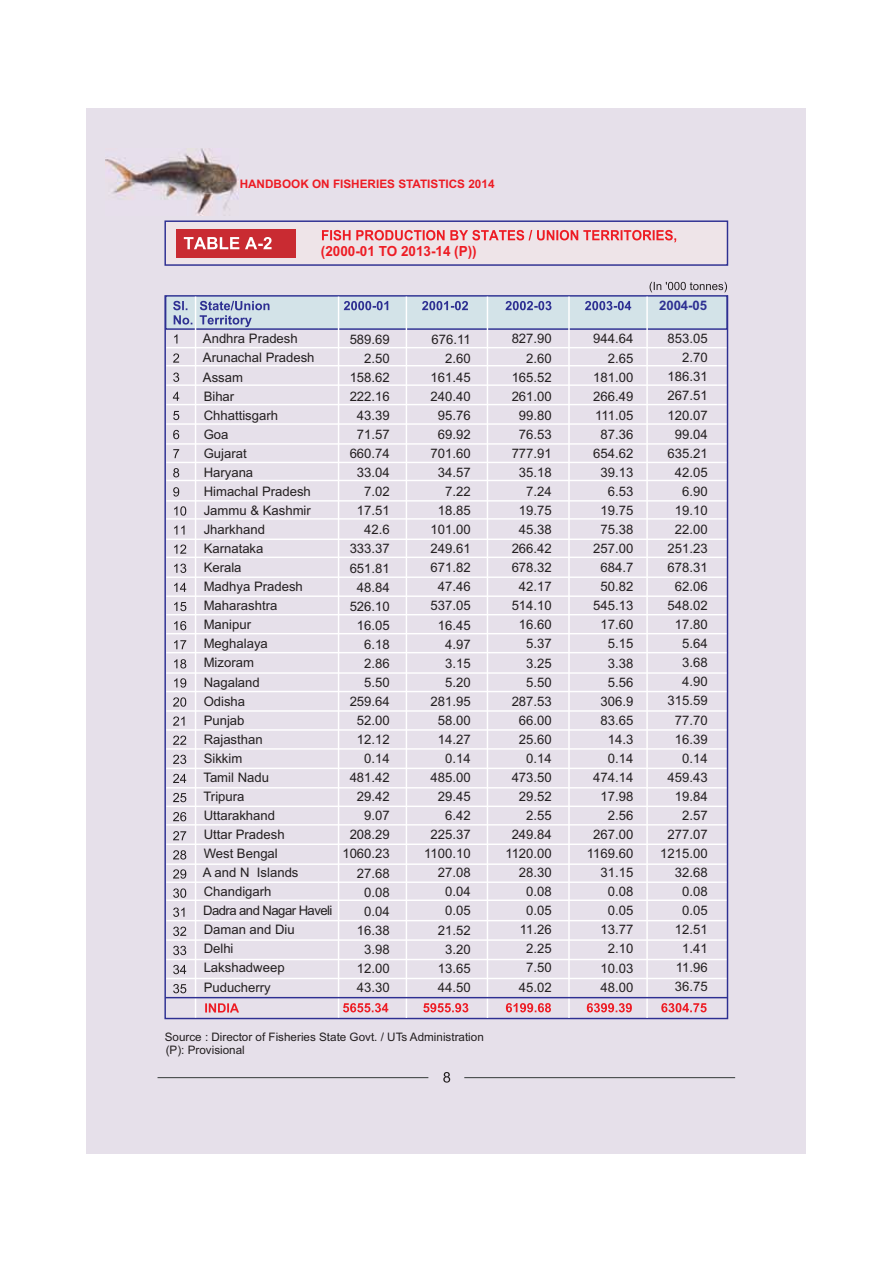
<style>
.page{position:relative;width:893px;height:1263px;background:#fff}
.page>*{position:absolute;margin:0;border:0;box-sizing:border-box;transform-origin:0 0}
.t1{font:700 13.95px "Arial";color:#ed1c24}
.t2{font:13.2px/19px "Arial";color:#231f20;text-align:right}
.t3{font:700 13.2px "Arial";color:#2e3092}
.t4{font:11.7px "Arial";color:#231f20}
.t5{font:700 11.7px "Arial";color:#ed1c24}
</style>
<div class="page">
<div style="left:87px;top:109px;width:719px;height:1045px;background:#e6e0ea"></div>
<hr style="left:464px;top:1077px;width:271px;height:1px;background:#343938">
<hr style="left:158px;top:1077px;width:270px;height:1px;background:#343938">
<div style="left:166px;top:296px;width:561px;height:33px;background:#d3e3e8"></div>
<div style="left:165px;top:295px;width:563px;height:35px;border:1px solid #2e3092"></div>
<div style="left:165px;top:221px;width:562px;height:44px;background:#eee4e8"></div>
<div style="left:164px;top:220px;width:564px;height:46px;border:1px solid #2e3092"></div>
<svg style="left:322px;top:230px;width:354px;height:13px"></svg>
<div style="left:176px;top:229px;width:119px;height:28px;background:#c92b32"></div>
<svg style="left:184px;top:237px;width:88px;height:12px"></svg>
<svg style="left:649px;top:282px;width:78px;height:10px"></svg>
<svg style="left:344px;top:301px;width:44px;height:9px"></svg>
<svg style="left:422px;top:301px;width:46px;height:9px"></svg>
<svg style="left:505px;top:301px;width:46px;height:9px"></svg>
<svg style="left:585px;top:301px;width:46px;height:9px"></svg>
<svg style="left:173px;top:301px;width:19px;height:24px"></svg>
<svg style="left:200px;top:301px;width:69px;height:26px"></svg>
<svg style="left:174px;top:334px;width:3px;height:10px"></svg>
<svg style="left:173px;top:353px;width:6px;height:10px"></svg>
<svg style="left:173px;top:373px;width:6px;height:9px"></svg>
<svg style="left:173px;top:392px;width:6px;height:9px"></svg>
<svg style="left:173px;top:411px;width:6px;height:9px"></svg>
<svg style="left:173px;top:430px;width:6px;height:9px"></svg>
<svg style="left:173px;top:449px;width:6px;height:9px"></svg>
<svg style="left:173px;top:468px;width:6px;height:9px"></svg>
<svg style="left:173px;top:487px;width:6px;height:10px"></svg>
<svg style="left:174px;top:506px;width:12px;height:10px"></svg>
<svg style="left:174px;top:525px;width:11px;height:10px"></svg>
<svg style="left:174px;top:545px;width:12px;height:9px"></svg>
<svg style="left:174px;top:564px;width:12px;height:9px"></svg>
<svg style="left:174px;top:583px;width:12px;height:9px"></svg>
<svg style="left:174px;top:602px;width:12px;height:9px"></svg>
<svg style="left:174px;top:621px;width:12px;height:9px"></svg>
<svg style="left:174px;top:640px;width:12px;height:9px"></svg>
<svg style="left:174px;top:659px;width:12px;height:10px"></svg>
<svg style="left:174px;top:678px;width:12px;height:10px"></svg>
<svg style="left:173px;top:697px;width:13px;height:10px"></svg>
<svg style="left:173px;top:716px;width:11px;height:10px"></svg>
<svg style="left:173px;top:736px;width:13px;height:9px"></svg>
<svg style="left:173px;top:755px;width:13px;height:9px"></svg>
<svg style="left:173px;top:774px;width:13px;height:9px"></svg>
<svg style="left:173px;top:793px;width:13px;height:9px"></svg>
<svg style="left:173px;top:812px;width:13px;height:9px"></svg>
<svg style="left:173px;top:831px;width:13px;height:9px"></svg>
<svg style="left:173px;top:850px;width:13px;height:10px"></svg>
<svg style="left:173px;top:869px;width:13px;height:10px"></svg>
<svg style="left:173px;top:888px;width:13px;height:10px"></svg>
<svg style="left:173px;top:908px;width:11px;height:9px"></svg>
<svg style="left:173px;top:927px;width:13px;height:9px"></svg>
<svg style="left:173px;top:946px;width:13px;height:9px"></svg>
<svg style="left:173px;top:965px;width:13px;height:9px"></svg>
<hr style="left:338px;top:297px;width:1px;height:721px;background:#fff">
<hr style="left:166px;top:347px;width:560px;height:1px;background:#fff">
<hr style="left:166px;top:365px;width:560px;height:1px;background:#fff">
<hr style="left:166px;top:384px;width:560px;height:2px;background:#fff">
<hr style="left:166px;top:404px;width:560px;height:1px;background:#fff">
<hr style="left:166px;top:423px;width:560px;height:2px;background:#fff">
<hr style="left:166px;top:443px;width:560px;height:2px;background:#fff">
<hr style="left:166px;top:462px;width:560px;height:1px;background:#fff">
<hr style="left:166px;top:480px;width:560px;height:1px;background:#fff">
<hr style="left:166px;top:500px;width:560px;height:2px;background:#fff">
<hr style="left:166px;top:518px;width:560px;height:2px;background:#fff">
<hr style="left:166px;top:539px;width:560px;height:1px;background:#fff">
<hr style="left:166px;top:557px;width:560px;height:1px;background:#fff">
<hr style="left:166px;top:576px;width:560px;height:2px;background:#fff">
<hr style="left:166px;top:595px;width:560px;height:2px;background:#fff">
<hr style="left:166px;top:614px;width:560px;height:1px;background:#fff">
<hr style="left:166px;top:633px;width:560px;height:1px;background:#fff">
<hr style="left:166px;top:652px;width:560px;height:1px;background:#fff">
<hr style="left:166px;top:672px;width:560px;height:2px;background:#fff">
<hr style="left:166px;top:691px;width:560px;height:1px;background:#fff">
<hr style="left:166px;top:710px;width:560px;height:2px;background:#fff">
<hr style="left:166px;top:729px;width:560px;height:2px;background:#fff">
<hr style="left:166px;top:748px;width:560px;height:2px;background:#fff">
<hr style="left:166px;top:768px;width:560px;height:1px;background:#fff">
<hr style="left:166px;top:787px;width:560px;height:2px;background:#fff">
<hr style="left:166px;top:806px;width:560px;height:1px;background:#fff">
<hr style="left:166px;top:824px;width:560px;height:2px;background:#fff">
<hr style="left:166px;top:844px;width:560px;height:1px;background:#fff">
<hr style="left:166px;top:863px;width:560px;height:2px;background:#fff">
<hr style="left:166px;top:881px;width:560px;height:2px;background:#fff">
<hr style="left:166px;top:900px;width:560px;height:1px;background:#fff">
<hr style="left:166px;top:920px;width:560px;height:1px;background:#fff">
<hr style="left:166px;top:939px;width:560px;height:2px;background:#fff">
<hr style="left:166px;top:959px;width:560px;height:1px;background:#fff">
<hr style="left:406px;top:297px;width:1px;height:721px;background:#fff">
<hr style="left:487px;top:297px;width:1px;height:721px;background:#fff">
<hr style="left:568px;top:297px;width:2px;height:721px;background:#fff">
<hr style="left:646px;top:297px;width:2px;height:721px;background:#fff">
<hr style="left:195px;top:297px;width:1px;height:721px;background:#fff">
<hr style="left:165px;top:997px;width:562px;height:1px;background:#2e3092">
<svg style="left:173px;top:984px;width:13px;height:9px"></svg>
<svg style="left:343px;top:1003px;width:45px;height:9px"></svg>
<svg style="left:423px;top:1003px;width:45px;height:9px"></svg>
<svg style="left:506px;top:1003px;width:45px;height:9px"></svg>
<svg style="left:587px;top:1003px;width:45px;height:9px"></svg>
<hr style="left:166px;top:978px;width:560px;height:1px;background:#fff">
<svg style="left:205px;top:1003px;width:34px;height:10px"></svg>
<svg style="left:661px;top:1003px;width:45px;height:9px"></svg>
<svg style="left:443px;top:1072px;width:7px;height:11px"></svg>
<img style="left:105px;top:148px;width:133px;height:68px">
<p class="t5" style="left:240px;top:180px;width:256px">HANDBOOK ON FISHERIES STATISTICS 2014</p>
<p class="t1" style="left:321px;top:246px;width:157px">(2000-01 TO 2013-14 (P))</p>
<p class="t3" style="left:659px;top:301px;width:50px">2004-05</p>
<p class="t2" style="left:203px;top:331px;width:131px;text-align:left">Andhra Pradesh<br>Arunachal Pradesh<br>Assam<br>Bihar<br>Chhattisgarh<br>Goa<br>Gujarat<br>Haryana<br>Himachal Pradesh<br>Jammu &amp; Kashmir<br>Jharkhand<br>Karnataka<br>Kerala<br>Madhya Pradesh<br>Maharashtra<br>Manipur<br>Meghalaya<br>Mizoram<br>Nagaland<br>Odisha<br>Punjab<br>Rajasthan<br>Sikkim<br>Tamil Nadu<br>Tripura<br>Uttarakhand<br>Uttar Pradesh<br>West Bengal<br>A and N Islands<br>Chandigarh<br>Dadra and Nagar Haveli<br>Daman and Diu<br>Delhi<br>Lakshadweep<br>Puducherry</p>
<p class="t2" style="left:342px;top:331px;width:49px">589.69<br>2.50<br>158.62<br>222.16<br>43.39<br>71.57<br>660.74<br>33.04<br>7.02<br>17.51<br>42.6<br>333.37<br>651.81<br>48.84<br>526.10<br>16.05<br>6.18<br>2.86<br>5.50<br>259.64<br>52.00<br>12.12<br>0.14<br>481.42<br>29.42<br>9.07<br>208.29<br>1060.23<br>27.68<br>0.08<br>0.04<br>16.38<br>3.98<br>12.00<br>43.30</p>
<p class="t2" style="left:424px;top:331px;width:48px">676.11<br>2.60<br>161.45<br>240.40<br>95.76<br>69.92<br>701.60<br>34.57<br>7.22<br>18.85<br>101.00<br>249.61<br>671.82<br>47.46<br>537.05<br>16.45<br>4.97<br>3.15<br>5.20<br>281.95<br>58.00<br>14.27<br>0.14<br>485.00<br>29.45<br>6.42<br>225.37<br>1100.10<br>27.08<br>0.04<br>0.05<br>21.52<br>3.20<br>13.65<br>44.50</p>
<p class="t2" style="left:505px;top:331px;width:48px">827.90<br>2.60<br>165.52<br>261.00<br>99.80<br>76.53<br>777.91<br>35.18<br>7.24<br>19.75<br>45.38<br>266.42<br>678.32<br>42.17<br>514.10<br>16.60<br>5.37<br>3.25<br>5.50<br>287.53<br>66.00<br>25.60<br>0.14<br>473.50<br>29.52<br>2.55<br>249.84<br>1120.00<br>28.30<br>0.08<br>0.05<br>11.26<br>2.25<br>7.50<br>45.02</p>
<p class="t2" style="left:587px;top:331px;width:48px">944.64<br>2.65<br>181.00<br>266.49<br>111.05<br>87.36<br>654.62<br>39.13<br>6.53<br>19.75<br>75.38<br>257.00<br>684.7<br>50.82<br>545.13<br>17.60<br>5.15<br>3.38<br>5.56<br>306.9<br>83.65<br>14.3<br>0.14<br>474.14<br>17.98<br>2.56<br>267.00<br>1169.60<br>31.15<br>0.08<br>0.05<br>13.77<br>2.10<br>10.03<br>48.00</p>
<p class="t2" style="left:660px;top:330px;width:49px">853.05<br>2.70<br>186.31<br>267.51<br>120.07<br>99.04<br>635.21<br>42.05<br>6.90<br>19.10<br>22.00<br>251.23<br>678.31<br>62.06<br>548.02<br>17.80<br>5.64<br>3.68<br>4.90<br>315.59<br>77.70<br>16.39<br>0.14<br>459.43<br>19.84<br>2.57<br>277.07<br>1215.00<br>32.68<br>0.08<br>0.05<br>12.51<br>1.41<br>11.96<br>36.75</p>
<p class="t4" style="left:165px;top:1033px;width:320px">Source : Director of Fisheries State Govt. / UTs Administration</p>
<p class="t4" style="left:166px;top:1046px;width:81px">(P): Provisional</p>
</div>
